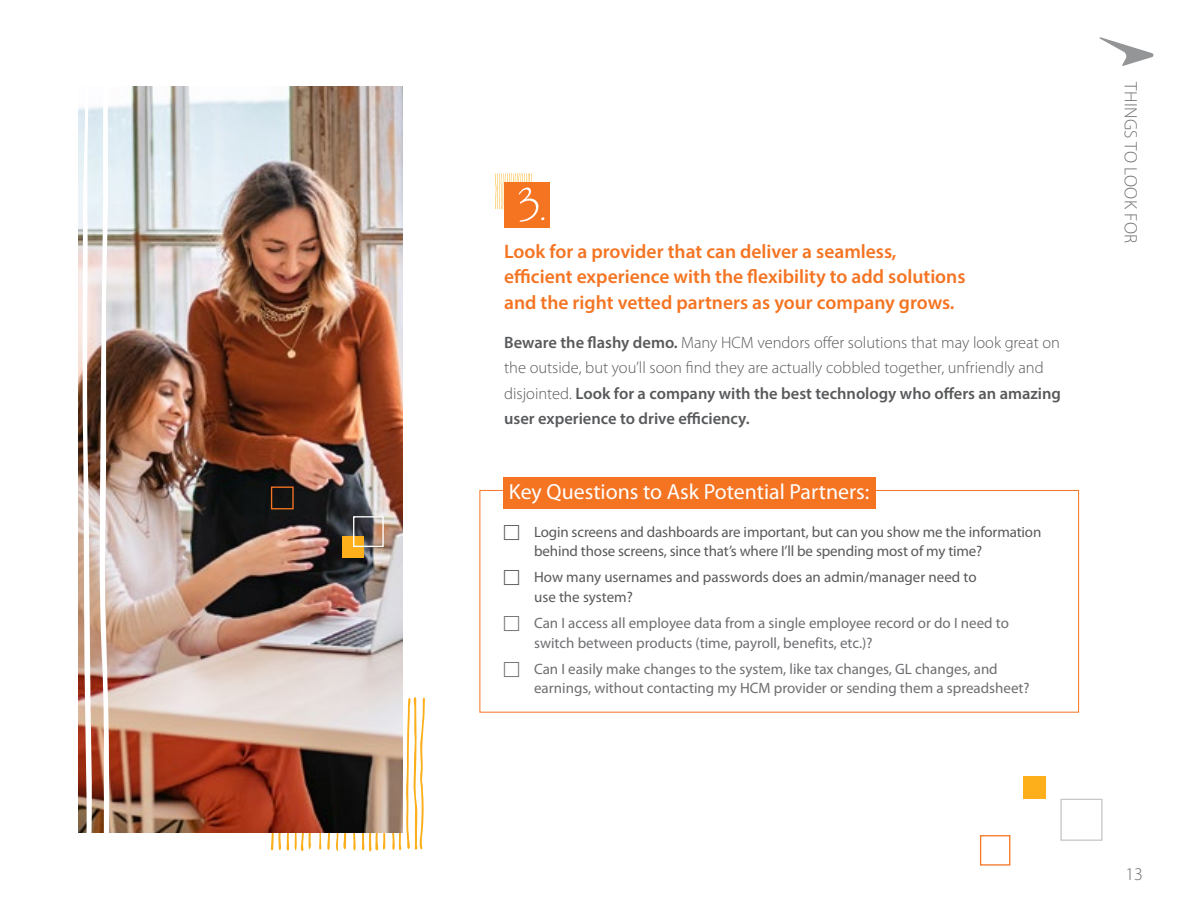
<style>
.page{position:relative;width:1188px;height:918px;background:#fff}
.page>*{position:absolute;margin:0;border:0;box-sizing:border-box;transform-origin:0 0}
.t1{font:57px "Jenna Sue Pro";color:#fff}
.t2{font:21.9px "Myriad Pro";color:#fff}
.t3{font:600 19.5px/25.5px "Myriad Pro";color:#f47422}
.t4{font:300 18px "Myriad Pro";letter-spacing:.02em;color:#6d6e71}
.t5{font:300 16.5px/25.5px "Myriad Pro";color:#58595b}
.t6{font:15px/19.5px "Myriad Pro";color:#6d6e71}
.t7{font:15px/19.5px "Myriad Pro";letter-spacing:-.01em;color:#58595b}
.s1{font-weight:600}
</style>
<div class="page">
<svg style="left:270px;top:697px;width:155px;height:155px"></svg>
<svg style="left:495px;top:173px;width:37px;height:37px"></svg>
<img style="left:79px;top:86px;width:324px;height:746px">
<div style="left:342px;top:536px;width:22px;height:22px;background:#fcaf1a"></div>
<div style="left:271px;top:487px;width:23px;height:22px;border:1px solid #f47422"></div>
<div style="left:353px;top:516px;width:31px;height:31px;border:1px solid #fff"></div>
<img style="left:98px;top:86px;width:13px;height:747px">
<img style="left:82px;top:86px;width:10px;height:747px">
<div style="left:480px;top:490px;width:599px;height:223px;background:#fff;border:1px solid #f47422"></div>
<div style="left:505px;top:182px;width:45px;height:46px;background:#f47422"></div>
<div style="left:503px;top:477px;width:373px;height:32px;background:#f47422"></div>
<svg style="left:1100px;top:37px;width:53px;height:29px"></svg>
<div style="left:1023px;top:776px;width:22px;height:23px;background:#fcaf1a"></div>
<div style="left:1060px;top:799px;width:43px;height:42px;border:1px solid #c4c6c8"></div>
<div style="left:980px;top:835px;width:30px;height:31px;border:1px solid #f47422"></div>
<h1 class="t1" style="left:517px;top:171px;width:30px">3.</h1>
<h3 class="t3" style="left:504px;top:238px;width:463px">Look for a provider that can deliver a seamless, efficient experience with the flexibility to add solutions and the right vetted partners as your company grows.</h3>
<p class="t5" style="left:504px;top:329px;width:558px"><span class="s1">Beware the flashy demo.</span> Many HCM vendors offer solutions that may look great on the outside, but you’ll soon find they are actually cobbled together, unfriendly and disjointed. <span class="s1">Look for a company with the best technology who offers an amazing user experience to drive efficiency.</span></p>
<h2 class="t2" style="left:509px;top:479px;width:362px">Key Questions to Ask Potential Partners:</h2>
<p class="t7" style="left:534px;top:522px;width:509px">Login screens and dashboards are important, but can you show me the information behind those screens, since that’s where I’ll be spending most of my time?</p>
<p class="t7" style="left:534px;top:567px;width:444px">How many usernames and passwords does an admin/manager need to use the system?</p>
<p class="t6" style="left:534px;top:613px;width:476px">Can I access all employee data from a single employee record or do I need to switch between products (time, payroll, benefits, etc.)?</p>
<p class="t6" style="left:534px;top:659px;width:497px">Can I easily make changes to the system, like tax changes, GL changes, and earnings, without contacting my HCM provider or sending them a spreadsheet?</p>
<p class="t4" style="left:1142px;top:82px;width:162px;rotate:90deg">THINGS TO LOOK FOR</p>
<p class="t4" style="left:1125px;top:863px;width:19px">13</p>
</div>
